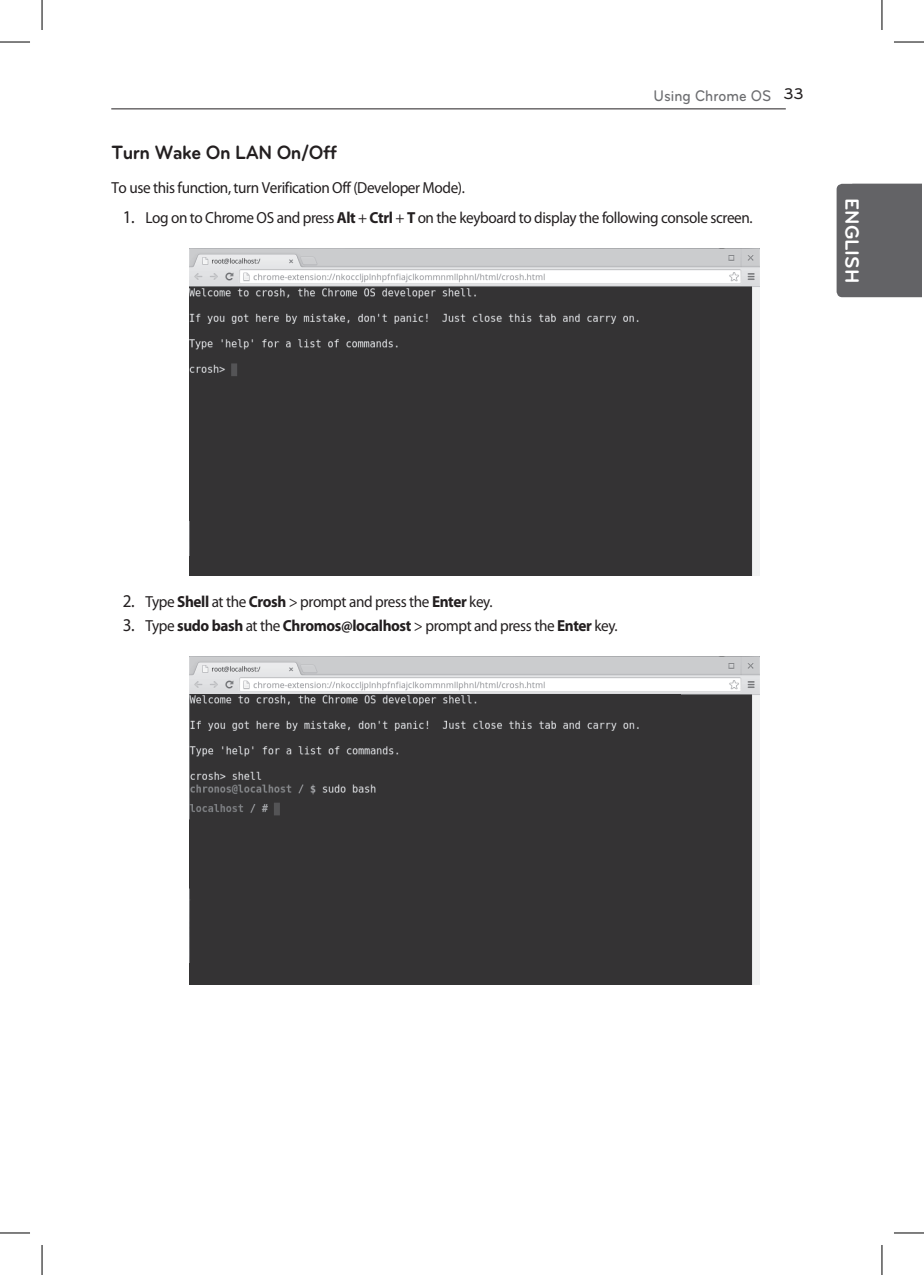
<style>
.page{position:relative;width:924px;height:1275px;background:#fff}
.page>*{position:absolute;margin:0;border:0;box-sizing:border-box;transform-origin:0 0}
.Subtitle{font:700 20px "Bryant LG";letter-spacing:-.025em;color:#231f20;scale:.95 1}
.t1{font:700 20px "Bryant LG";color:#fff}
.Body_number{font:16px "Myriad Pro";letter-spacing:-.025em;color:#231f20;scale:.95 1}
.body_1{font:16px "Myriad Pro";letter-spacing:-.025em;color:#231f20;scale:.95 1}
.t2{font:500 16px "Bryant LG";color:#6c6d70;scale:.9 1}
.t3{font:16px "Myriad Pro";color:#fff}
.s1{color:#231f20}
.s2{font-size:18px}
.s3{font-weight:700}
</style>
<div class="page">
<hr style="left:111px;top:108px;width:674px;height:1px;background:#231f20">
<img style="left:189px;top:249px;width:570px;height:327px">
<div style="left:189px;top:520px;width:491px;height:35px;background:#343334"></div>
<div style="left:189px;top:287px;width:537px;height:233px;background:#343334"></div>
<img style="left:189px;top:656px;width:570px;height:328px">
<div style="left:189px;top:694px;width:491px;height:268px;background:#343334"></div>
<div style="left:836px;top:184px;width:85px;height:113px;background:#636366"></div>
<hr style="left:0;top:42px;width:30px;height:1px;background:#000">
<hr style="left:893px;top:42px;width:30px;height:1px;background:#000">
<hr style="left:0;top:1232px;width:30px;height:1px;background:#000">
<hr style="left:893px;top:1232px;width:30px;height:1px;background:#000">
<hr style="left:42px;top:0;width:1px;height:30px;background:#000">
<hr style="left:42px;top:1245px;width:1px;height:30px;background:#000">
<hr style="left:881px;top:0;width:1px;height:30px;background:#000">
<hr style="left:881px;top:1245px;width:1px;height:30px;background:#000">
<p class="t2" style="left:653px;top:86px;width:168px">Using Chrome OS <span class="s1">33</span></p>
<p class="Subtitle" style="left:111px;top:140px;width:239px">Turn Wake On LAN On/Off</p>
<p class="body_1" style="left:111px;top:177px;width:373px">To use this function, turn Verification Off (Developer Mode).</p>
<p class="Body_number" style="left:123px;top:208px;width:664px"><span class="s2">1.</span> Log on to Chrome OS and press <span class="s3">Alt</span> + <span class="s3">Ctrl</span> + <span class="s3">T</span> on the keyboard to display the following console screen.</p>
<p class="t1" style="left:864px;top:198px;width:87px;rotate:90deg">ENGLISH</p>
<p class="t3" style="left:873px;top:193px;width:60px;rotate:90deg">ENGLISH</p>
<p class="Body_number" style="left:123px;top:592px;width:390px"><span class="s2">2.</span> Type <span class="s3">Shell</span> at the <span class="s3">Crosh</span> &gt; prompt and press the <span class="s3">Enter</span> key.</p>
<p class="Body_number" style="left:123px;top:616px;width:522px"><span class="s2">3.</span> Type <span class="s3">sudo bash</span> at the <span class="s3">Chromos@localhost</span> &gt; prompt and press the <span class="s3">Enter</span> key.</p>
</div>
